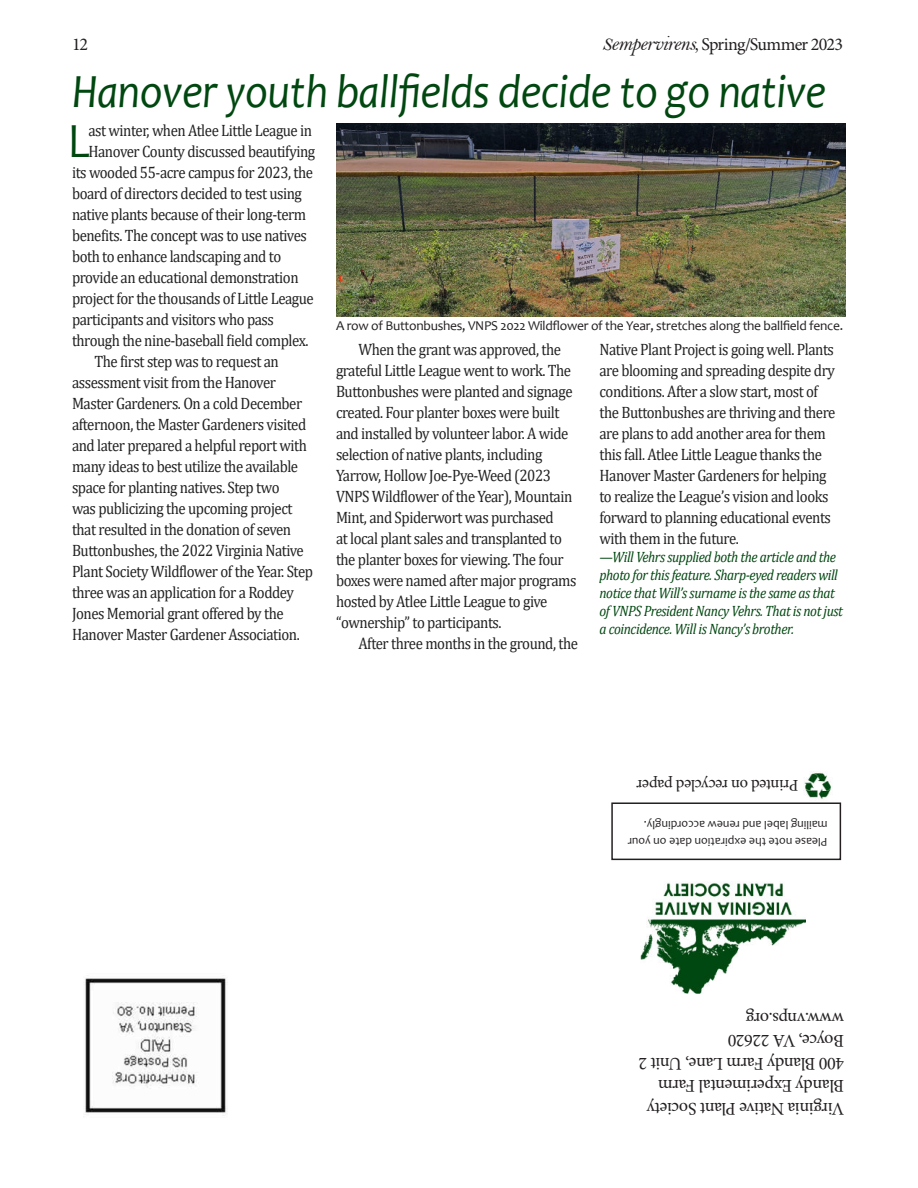
<style>
.page{position:relative;width:918px;height:1188px;background:#fff}
.page>*{position:absolute;margin:0;border:0;box-sizing:border-box;transform-origin:0 0}
._2-line_drop_cap__no{font:49.5px "Candara";color:#004710;scale:.9 1}
._2-line_drop_cap__no-2{font:italic 48px "Candara";letter-spacing:-.01em;color:#004710;scale:.9 1}
.body-noindent{font:18px "Minion Pro";letter-spacing:-.02em;color:#231f20}
.flag-subtitle{font:18px "Minion Pro";letter-spacing:-.05em;color:#231f20}
._2-line_drop_cap__no-3{font:16.5px/21px "Cambria";letter-spacing:-.03em;color:#222;scale:.9 1}
.body-noindent-2{font:16.5px "Minion Pro";letter-spacing:-.02em;color:#231f20}
._2-line_drop_cap__no-4{font:italic 15px/18px "Cambria";letter-spacing:-.03em;color:#004710;scale:.9 1}
._2-line_drop_cap__no-5{font:13.5px "Candara";letter-spacing:-.02em;color:#231f20}
.t1{font:12px/17.2px "Candara";color:#231f20}
.s1{font-family:"Bell MT Italic"}
.s2{font-family:"Bell MT Italic";font-size:21px}
</style>
<div class="page">
<div style="left:611px;top:802px;width:230px;height:58px;border:2px solid #231f20"></div>
<img style="left:804px;top:772px;width:28px;height:28px">
<img style="left:640px;top:882px;width:166px;height:112px">
<img style="left:85px;top:978px;width:141px;height:138px">
<img style="left:336px;top:123px;width:510px;height:193px">
<p class="flag-subtitle" style="left:72px;top:32px;width:18px">12</p>
<p class="flag-subtitle" style="left:602px;top:32px;width:242px"><span class="s1">S</span><span class="s2">empervirens</span><span class="s1">,</span> Spring/Summer 2023</p>
<p class="_2-line_drop_cap__no-2" style="left:72px;top:61px;width:839px">Hanover youth ballfields decide to go native</p>
<p class="_2-line_drop_cap__no" style="left:68px;top:110px;width:26px">L</p>
<p class="_2-line_drop_cap__no-3" style="left:88px;top:120px;width:250px">ast winter, when Atlee Little League in</p>
<p class="_2-line_drop_cap__no-3" style="left:88px;top:141px;width:254px">Hanover County discussed beautifying</p>
<p class="_2-line_drop_cap__no-3" style="left:72px;top:162px;width:269px">its wooded 55-acre campus for 2023, the</p>
<p class="_2-line_drop_cap__no-3" style="left:72px;top:183px;width:257px">board of directors decided to test using</p>
<p class="_2-line_drop_cap__no-3" style="left:72px;top:204px;width:262px">native plants because of their long-term</p>
<p class="_2-line_drop_cap__no-3" style="left:72px;top:225px;width:263px">benefits. The concept was to use natives</p>
<p class="_2-line_drop_cap__no-3" style="left:72px;top:246px;width:234px">both to enhance landscaping and to</p>
<p class="_2-line_drop_cap__no-3" style="left:72px;top:267px;width:253px">provide an educational demonstration</p>
<p class="_2-line_drop_cap__no-3" style="left:72px;top:288px;width:270px">project for the thousands of Little League</p>
<p class="_2-line_drop_cap__no-3" style="left:72px;top:309px;width:226px">participants and visitors who pass</p>
<p class="_2-line_drop_cap__no-3" style="left:72px;top:330px;width:264px">through the nine-baseball field complex.</p>
<p class="_2-line_drop_cap__no-3" style="left:72px;top:351px;width:269px;text-indent:22px">The first step was to request an assessment visit from the Hanover Master Gardeners. On a cold December afternoon, the Master Gardeners visited and later prepared a helpful report with many ideas to best utilize the available space for planting natives. Step two<br>was publicizing the upcoming project that resulted in the donation of seven Buttonbushes, the 2022 Virginia Native Plant Society Wildflower of the Year. Step three was an application for a Roddey Jones Memorial grant offered by the Hanover Master Gardener Association.</p>
<p class="_2-line_drop_cap__no-5" style="left:336px;top:317px;width:509px">A row of Buttonbushes, VNPS 2022 Wildflower of the Year, stretches along the ballfield fence.</p>
<p class="_2-line_drop_cap__no-3" style="left:336px;top:339px;width:269px;text-indent:22px">When the grant was approved, the grateful Little League went to work. The Buttonbushes were planted and signage created. Four planter boxes were built and installed by volunteer labor. A wide selection of native plants, including Yarrow, Hollow Joe-Pye-Weed (2023<br>VNPS Wildflower of the Year), Mountain Mint, and Spiderwort was purchased<br>at local plant sales and transplanted to the planter boxes for viewing. The four boxes were named after major programs hosted by Atlee Little League to give “ownership” to participants.</p>
<p class="_2-line_drop_cap__no-3" style="left:358px;top:633px;width:246px">After three months in the ground, the</p>
<p class="_2-line_drop_cap__no-3" style="left:600px;top:339px;width:264px">Native Plant Project is going well. Plants are blooming and spreading despite dry conditions. After a slow start, most of the Buttonbushes are thriving and there are plans to add another area for them this fall. Atlee Little League thanks the Hanover Master Gardeners for helping to realize the League’s vision and looks forward to planning educational events with them in the future.</p>
<p class="_2-line_drop_cap__no-4" style="left:600px;top:548px;width:272px">—Will Vehrs supplied both the article and the photo for this feature. Sharp-eyed readers will notice that Will’s surname is the same as that of VNPS President Nancy Vehrs. That is not just a coincidence. Will is Nancy’s brother.</p>
<p class="body-noindent-2" style="left:798px;top:797px;width:163px;rotate:-180deg">Printed on recycled paper</p>
<p class="t1" style="left:828px;top:851px;width:201px;rotate:-180deg">Please note the expiration date on your mailing label and renew accordingly.</p>
<p class="body-noindent" style="left:844px;top:1031px;width:100px;rotate:-180deg">www.vnps.org</p>
<p class="body-noindent" style="left:844px;top:1053px;width:118px;rotate:-180deg">Boyce, VA 22620</p>
<p class="body-noindent" style="left:844px;top:1076px;width:207px;rotate:-180deg">400 Blandy Farm Lane, Unit 2</p>
<p class="body-noindent" style="left:844px;top:1098px;width:188px;rotate:-180deg">Blandy Experimental Farm</p>
<p class="body-noindent" style="left:844px;top:1121px;width:199px;rotate:-180deg">Virginia Native Plant Society</p>
</div>
